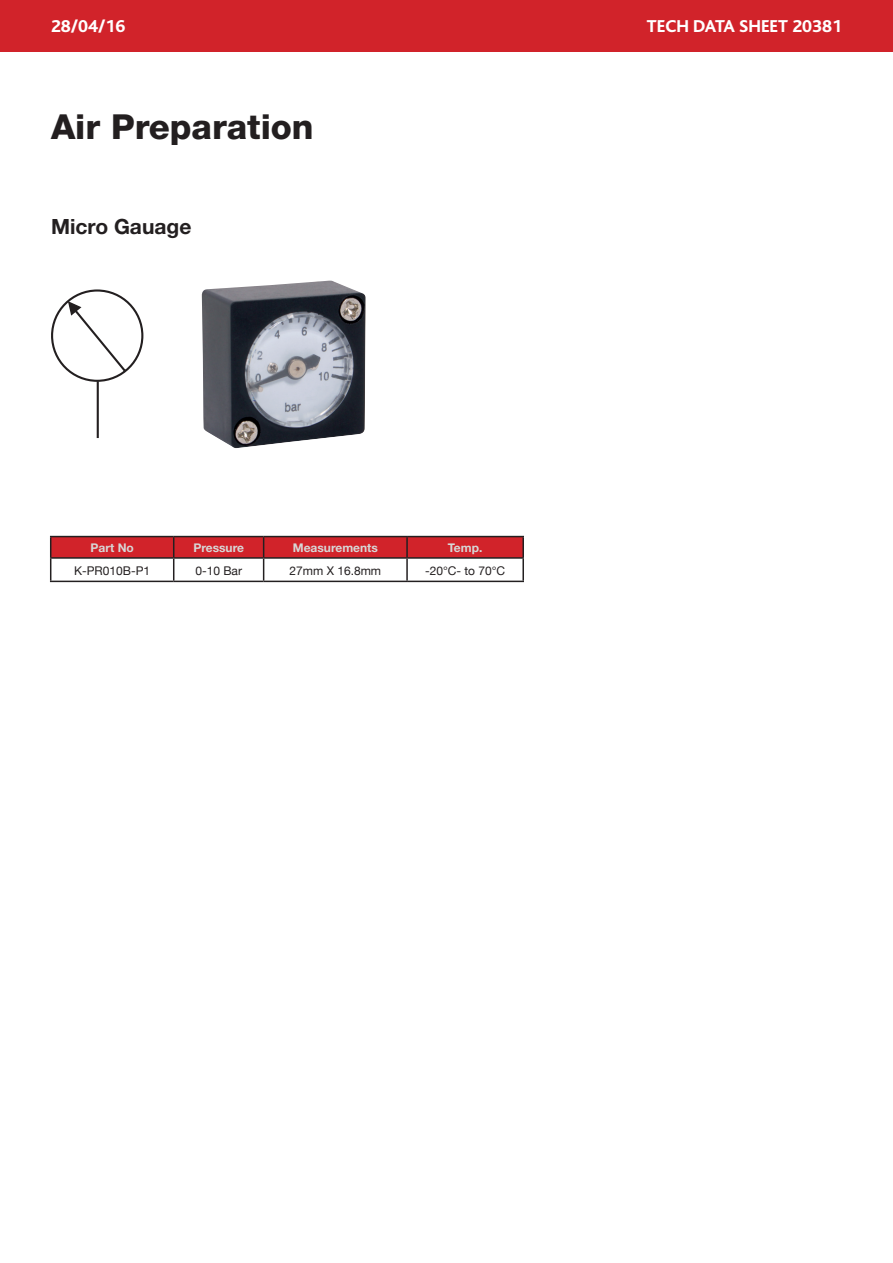
<style>
.page{position:relative;width:893px;height:1263px;background:#fff}
.page>*{position:absolute;margin:0;border:0;box-sizing:border-box;transform-origin:0 0}
.t1{font:800 34.5px "Helvetica Neue";color:#231f20}
.Heading{font:700 21px "Helvetica Neue";color:#231f20}
.t2{font:800 18px "Bliss";color:#fff}
.t3{font:12px "Helvetica Neue";color:#231f20}
.t4{font:700 12px "Helvetica Neue";color:#d7d8d7}
</style>
<div class="page">
<div style="left:0;top:0;width:893px;height:51px;background:#d1232a"></div>
<hr style="left:522px;top:537px;width:2px;height:20px;background:#231f20">
<svg style="left:50px;top:537px;width:473px;height:44px"></svg>
<hr style="left:407px;top:557px;width:117px;height:2px;background:#231f20">
<hr style="left:406px;top:559px;width:2px;height:22px;background:#231f20">
<hr style="left:522px;top:559px;width:2px;height:22px;background:#231f20">
<hr style="left:50px;top:581px;width:124px;height:1px;background:#231f20">
<hr style="left:174px;top:581px;width:90px;height:1px;background:#231f20">
<hr style="left:264px;top:581px;width:143px;height:1px;background:#231f20">
<hr style="left:407px;top:581px;width:117px;height:1px;background:#231f20">
<hr style="left:50px;top:536px;width:124px;height:1px;background:#231f20">
<hr style="left:174px;top:536px;width:90px;height:1px;background:#231f20">
<hr style="left:264px;top:536px;width:143px;height:1px;background:#231f20">
<hr style="left:407px;top:536px;width:117px;height:1px;background:#231f20">
<svg style="left:51px;top:289px;width:92px;height:149px"></svg>
<img style="left:202px;top:281px;width:164px;height:167px">
<p class="t2" style="left:51px;top:17px;width:76px">28/04/16</p>
<p class="t2" style="left:647px;top:16px;width:197px">TECH DATA SHEET 20381</p>
<p class="t1" style="left:51px;top:106px;width:264px">Air Preparation</p>
<p class="Heading" style="left:51px;top:214px;width:142px">Micro Gauage</p>
<p class="t4" style="left:91px;top:540px;width:45px">Part No</p>
<p class="t4" style="left:193px;top:540px;width:52px">Pressure</p>
<p class="t4" style="left:293px;top:540px;width:87px">Measurements</p>
<p class="t4" style="left:448px;top:540px;width:36px">Temp.</p>
<p class="t3" style="left:74px;top:562px;width:78px">K-PR010B-P1</p>
<p class="t3" style="left:195px;top:562px;width:48px">0-10 Bar</p>
<p class="t3" style="left:290px;top:562px;width:93px">27mm X 16.8mm</p>
<p class="t3" style="left:425px;top:562px;width:82px">-20°C- to 70°C</p>
</div>
